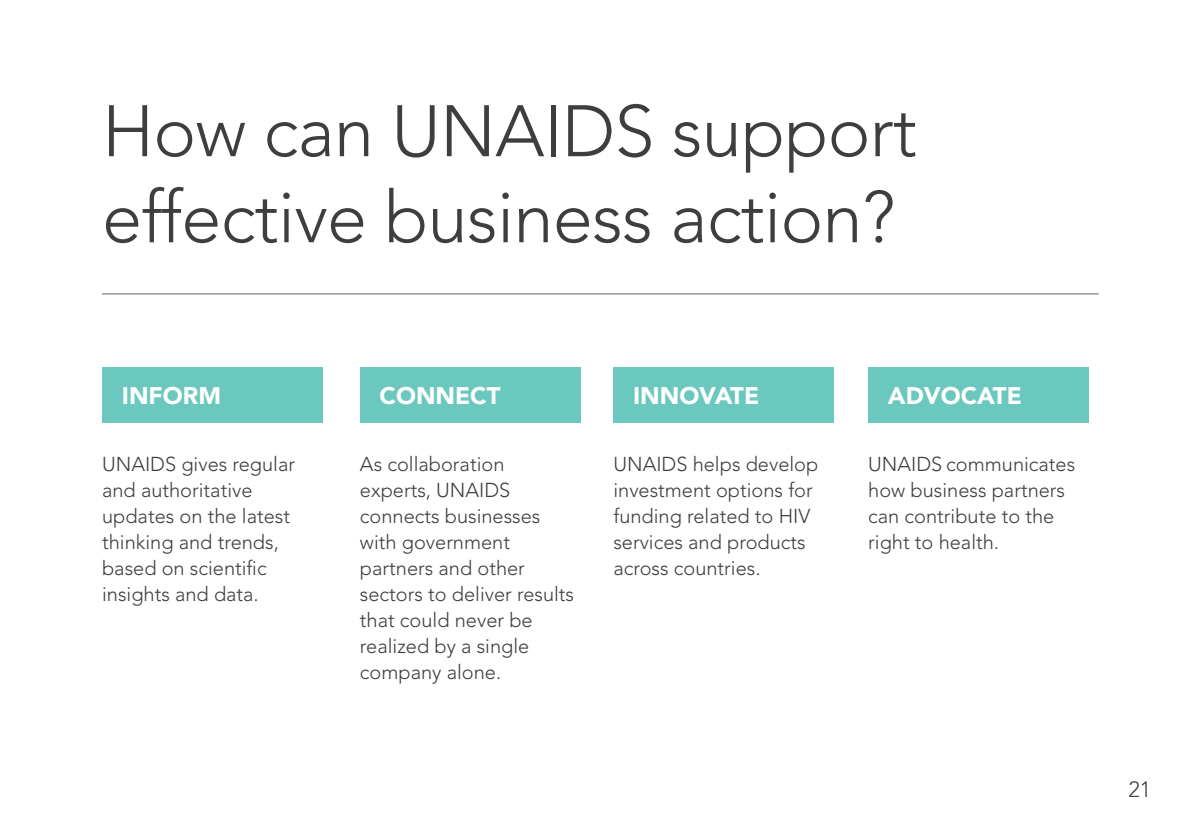
<style>
.page{position:relative;width:1191px;height:840px;background:#fff}
.page>*{position:absolute;margin:0;border:0;box-sizing:border-box;transform-origin:0 0}
.t1{font:300 72px/86px "Avenir";letter-spacing:-.01em;color:#3e3e3f}
.t2{font:900 24px "Avenir LT";color:#fff}
.t3{font:300 22px "Avenir";color:#3e3e3f}
.t4{font:300 20px/26px "Avenir";color:#3e3e3f}
</style>
<div class="page">
<hr style="left:102px;top:293px;width:996px;height:1px;background:#636366">
<div style="left:102px;top:367px;width:221px;height:56px;background:#6bc8be"></div>
<div style="left:360px;top:367px;width:220px;height:56px;background:#6bc8be"></div>
<div style="left:613px;top:367px;width:221px;height:56px;background:#6bc8be"></div>
<div style="left:868px;top:367px;width:220px;height:56px;background:#6bc8be"></div>
<h1 class="t1" style="left:102px;top:88px;width:816px">How can UNAIDS support effective business action?</h1>
<p class="t2" style="left:122px;top:380px;width:101px">INFORM</p>
<p class="t2" style="left:380px;top:380px;width:122px">CONNECT</p>
<p class="t2" style="left:633px;top:380px;width:128px">INNOVATE</p>
<p class="t2" style="left:888px;top:380px;width:135px">ADVOCATE</p>
<p class="t4" style="left:102px;top:450px;width:195px">UNAIDS gives regular and authoritative updates on the latest thinking and trends, based on scientific insights and data.</p>
<p class="t4" style="left:360px;top:450px;width:216px">As collaboration experts, UNAIDS connects businesses with government partners and other sectors to deliver results that could never be realized by a single company alone.</p>
<p class="t4" style="left:613px;top:450px;width:206px">UNAIDS helps develop investment options for funding related to HIV services and products across countries.</p>
<p class="t4" style="left:868px;top:450px;width:208px">UNAIDS communicates how business partners can contribute to the right to health.</p>
<p class="t3" style="left:1128px;top:776px;width:24px">21</p>
</div>
